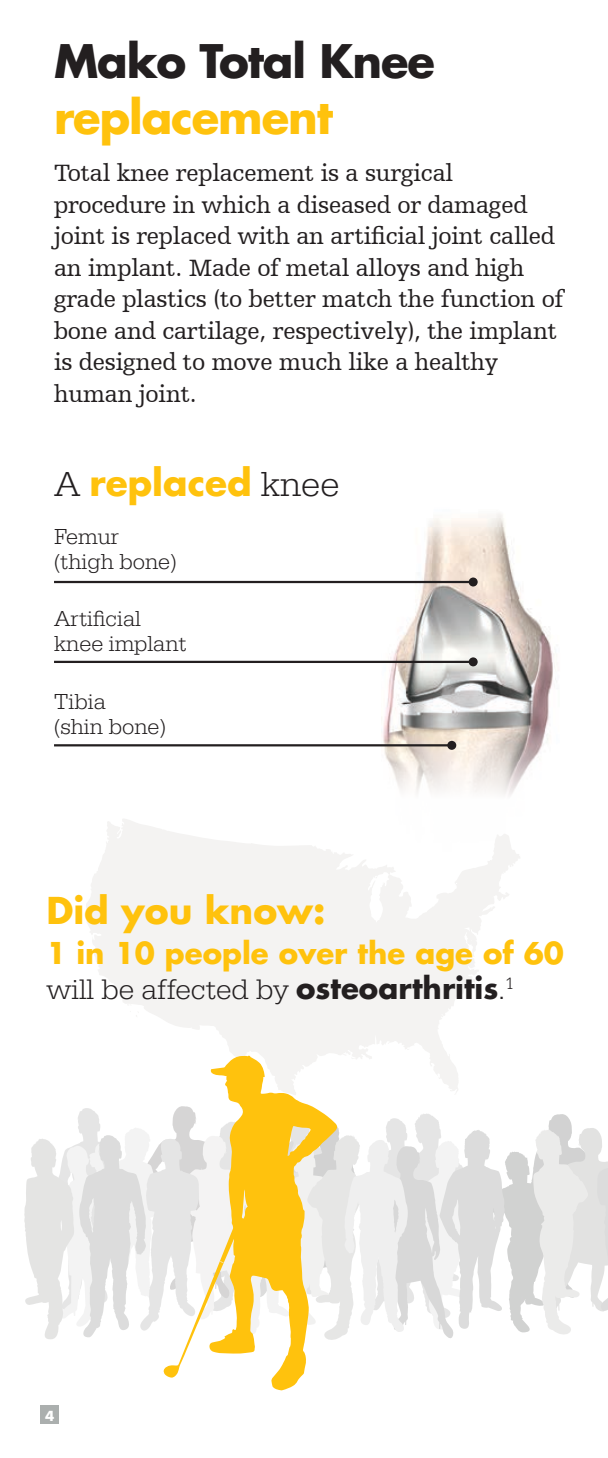
<style>
.page{position:relative;width:608px;height:1458px;background:#fff}
.page>*{position:absolute;margin:0;border:0;box-sizing:border-box;transform-origin:0 0}
.t1{font:700 45px "Futura For Stryker";letter-spacing:-.025em;color:#231f20}
.t2{font:700 45px "Futura For Stryker";letter-spacing:-.025em;color:#ffc20d}
.t3{font:700 36px "Futura For Stryker";color:#ffc20d}
.t4{font:300 29.25px "URW Egyptienne TOT";color:#231f20}
.t5{font:700 29.25px "Futura For Stryker";color:#ffc20d}
.t6{font:24.75px/31.5px "Humanist Slabserif 712 BT";letter-spacing:-.01em;color:#231f20}
.t7{font:300 22.5px/24.8px "URW Egyptienne TOT";color:#231f20}
.t8{font:700 13.5px "Futura For Stryker";color:#fff}
.s1{font-family:"URW Egyptienne TOT";font-weight:300;color:#231f20}
.s2{font-family:"Futura For Stryker";font-weight:700}
</style>
<div class="page">
<div style="left:40px;top:1406px;width:19px;height:18px;background:#abafae"></div>
<img style="left:381px;top:513px;width:175px;height:282px">
<hr style="left:54px;top:581px;width:419px;height:2px;background:#231f20">
<div style="left:468px;top:578px;width:9px;height:9px;background:#231f20;border-radius:50%"></div>
<hr style="left:54px;top:661px;width:419px;height:2px;background:#231f20">
<div style="left:468px;top:657px;width:9px;height:9px;background:#231f20;border-radius:50%"></div>
<hr style="left:54px;top:744px;width:397px;height:2px;background:#231f20">
<div style="left:447px;top:741px;width:9px;height:9px;background:#231f20;border-radius:50%"></div>
<svg style="left:86px;top:819px;width:434px;height:273px;fill:#f4f3f2"></svg>
<svg style="left:432px;top:939px;width:12px;height:7px"></svg>
<svg style="left:124px;top:1003px;width:15px;height:14px"></svg>
<svg style="left:209px;top:1061px;width:128px;height:329px"></svg>
<svg style="left:24px;top:1105px;width:584px;height:273px"></svg>
<svg style="left:210px;top:1055px;width:54px;height:22px"></svg>
<h1 class="t1" style="left:54px;top:31px;width:382px">Mako Total Knee</h1>
<h1 class="t2" style="left:54px;top:87px;width:280px">replacement</h1>
<p class="t6" style="left:54px;top:157px;width:511px">Total knee replacement is a surgical procedure in which a diseased or damaged joint is replaced with an artificial joint called an implant. Made of metal alloys and high grade plastics (to better match the function of bone and cartilage, respectively), the implant is designed to move much like a healthy human joint.</p>
<h2 class="t3" style="left:54px;top:459px;width:287px"><span class="s1">A</span> replaced <span class="s1">knee</span></h2>
<p class="t7" style="left:54px;top:524px;width:124px">Femur (thigh bone)</p>
<p class="t7" style="left:54px;top:607px;width:134px">Artificial knee implant</p>
<p class="t7" style="left:54px;top:689px;width:113px">Tibia<br>(shin bone)</p>
<h2 class="t3" style="left:46px;top:886px;width:280px">Did you know:</h2>
<p class="t5" style="left:46px;top:934px;width:519px">1 in 10 people over the age of 60</p>
<p class="t4" style="left:46px;top:972px;width:469px">will be affected by <span class="s2">osteoarthritis</span>.<sup>1</sup></p>
<p class="t8" style="left:45px;top:1407px;width:11px">4</p>
</div>
